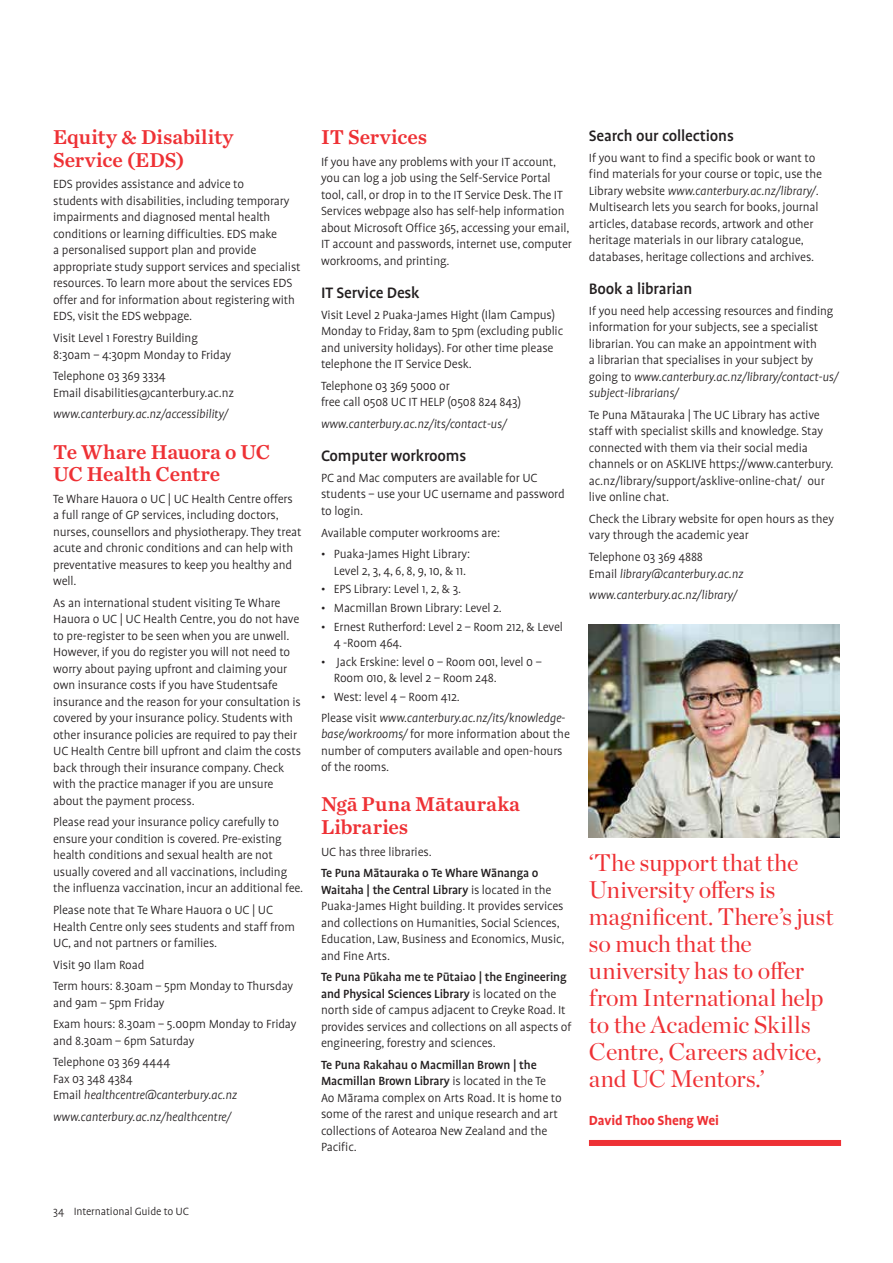
<style>
.page{position:relative;width:893px;height:1263px;background:#fff}
.page>*{position:absolute;margin:0;border:0;box-sizing:border-box;transform-origin:0 0}
.t1{font:24px/27px "Chronicle Display";letter-spacing:-.005em;color:#ee3135}
.t2{font:21px/22.5px "Chronicle Text G2 Semi";color:#ee3135}
.t3{font:500 17.25px "Profile Pro";letter-spacing:-.01em;color:#231f20}
.t4{font:700 15px "Profile Pro";letter-spacing:-.01em;color:#ee3135}
.t5{font:300 13.5px/16.5px "Profile Pro";letter-spacing:-.01em;color:#231f20}
.t6{font:italic 300 13.5px/16.5px "Profile Pro";letter-spacing:-.01em;color:#231f20}
.t7{font:300 12px "Profile Pro";letter-spacing:-.01em;color:#231f20}
.s1{font-style:normal}
.s2{font-style:italic}
.s3{font-weight:500}
</style>
<div class="page">
<img style="left:589px;top:625px;width:251px;height:212px">
<div style="left:589px;top:1140px;width:252px;height:6px;background:#ee3135"></div>
<h2 class="t2" style="left:53px;top:125px;width:182px">Equity &amp; Disability<br>Service (EDS)</h2>
<p class="t5" style="left:53px;top:177px;width:249px">EDS provides assistance and advice to<br>students with disabilities, including temporary impairments and diagnosed mental health conditions or learning difficulties. EDS make<br>a personalised support plan and provide appropriate study support services and specialist resources. To learn more about the services EDS offer and for information about registering with EDS, visit the EDS webpage.</p>
<p class="t5" style="left:53px;top:330px;width:180px">Visit Level 1 Forestry Building<br>8:30am – 4:30pm Monday to Friday</p>
<p class="t5" style="left:53px;top:368px;width:182px">Telephone 03 369 3334<br>Email disabilities@canterbury.ac.nz</p>
<p class="t6" style="left:53px;top:406px;width:176px">www.canterbury.ac.nz/accessibility/</p>
<h2 class="t2" style="left:53px;top:439px;width:219px">Te Whare Hauora o UC<br>UC Health Centre</h2>
<p class="t5" style="left:53px;top:491px;width:250px">Te Whare Hauora o UC | UC Health Centre offers a full range of GP services, including doctors, nurses, counsellors and physiotherapy. They treat acute and chronic conditions and can help with preventative measures to keep you healthy and well.</p>
<p class="t5" style="left:53px;top:595px;width:249px">As an international student visiting Te Whare Hauora o UC | UC Health Centre, you do not have to pre-register to be seen when you are unwell.<br>However, if you do register you will not need to worry about paying upfront and claiming your own insurance costs if you have Studentsafe insurance and the reason for your consultation is covered by your insurance policy. Students with other insurance policies are required to pay their UC Health Centre bill upfront and claim the costs back through their insurance company. Check with the practice manager if you are unsure about the payment process.</p>
<p class="t5" style="left:53px;top:815px;width:252px">Please read your insurance policy carefully to ensure your condition is covered. Pre-existing health conditions and sexual health are not usually covered and all vaccinations, including the influenza vaccination, incur an additional fee.</p>
<p class="t5" style="left:53px;top:902px;width:243px">Please note that Te Whare Hauora o UC | UC<br>Health Centre only sees students and staff from<br>UC, and not partners or families.</p>
<p class="t5" style="left:53px;top:954px;width:242px;line-height:21.6px">Visit 90 Ilam Road<br>Term hours: 8.30am – 5pm Monday to Thursday</p>
<p class="t5" style="left:53px;top:992px;width:245px;line-height:21.6px">and 9am – 5pm Friday<br>Exam hours: 8.30am – 5.00pm Monday to Friday</p>
<p class="t5" style="left:53px;top:1030px;width:143px;line-height:21.6px">and 8.30am – 6pm Saturday<br>Telephone 03 369 4444</p>
<p class="t6" style="left:53px;top:1071px;width:185px"><span class="s1">Fax 03 348 4384<br>Email</span> healthcentre@canterbury.ac.nz</p>
<p class="t6" style="left:53px;top:1109px;width:180px">www.canterbury.ac.nz/healthcentre/</p>
<h2 class="t2" style="left:321px;top:125px;width:108px">IT Services</h2>
<p class="t5" style="left:321px;top:154px;width:252px">If you have any problems with your IT account, you can log a job using the Self-Service Portal tool, call, or drop in to the IT Service Desk. The IT Services webpage also has self-help information about Microsoft Office 365, accessing your email, IT account and passwords, internet use, computer workrooms, and printing.</p>
<p class="t3" style="left:321px;top:283px;width:100px">IT Service Desk</p>
<p class="t5" style="left:321px;top:307px;width:244px">Visit Level 2 Puaka-James Hight (Ilam Campus)<br>Monday to Friday, 8am to 5pm (excluding public and university holidays). For other time please telephone the IT Service Desk.</p>
<p class="t5" style="left:321px;top:378px;width:201px">Telephone 03 369 5000 or<br>free call 0508 UC IT HELP (0508 824 843)</p>
<p class="t6" style="left:321px;top:416px;width:187px">www.canterbury.ac.nz/its/contact-us/</p>
<p class="t3" style="left:321px;top:446px;width:147px">Computer workrooms</p>
<p class="t5" style="left:321px;top:470px;width:245px">PC and Mac computers are available for UC students – use your UC username and password to login.</p>
<p class="t5" style="left:321px;top:525px;width:181px">Available computer workrooms are:</p>
<p class="t5" style="left:321px;top:546px;width:151px;text-align:right">• Puaka-James Hight Library:<br>Level 2, 3, 4, 6, 8, 9, 10, &amp; 11.</p>
<p class="t5" style="left:321px;top:581px;width:142px">• EPS Library: Level 1, 2, &amp; 3.</p>
<p class="t5" style="left:321px;top:600px;width:182px">• Macmillan Brown Library: Level 2.</p>
<p class="t5" style="left:334px;top:619px;width:231px;text-indent:-13px">• Ernest Rutherford: Level 2 – Room 212, &amp; Level<br>4 -Room 464.</p>
<p class="t5" style="left:334px;top:654px;width:210px;text-indent:-13px">• Jack Erskine: level 0 – Room 001, level 0 –<br>Room 010, &amp; level 2 – Room 248.</p>
<p class="t6" style="left:321px;top:687px;width:246px;line-height:20.7px"><span class="s1">• West: level 4 – Room 412.<br>Please visit</span> www.canterbury.ac.nz/its/knowledge-</p>
<p class="t5" style="left:321px;top:726px;width:250px"><span class="s2">base/workrooms/</span> for more information about the number of computers available and open-hours of the rooms.</p>
<h2 class="t2" style="left:321px;top:792px;width:200px">Ngā Puna Mātauraka<br>Libraries</h2>
<p class="t5" style="left:321px;top:844px;width:112px">UC has three libraries.</p>
<p class="t5" style="left:321px;top:865px;width:245px"><span class="s3">Te Puna Mātauraka o Te Whare Wānanga o Waitaha | the Central Library</span> is located in the Puaka-James Hight building. It provides services and collections on Humanities, Social Sciences, Education, Law, Business and Economics, Music, and Fine Arts.</p>
<p class="t5" style="left:321px;top:969px;width:252px"><span class="s3">Te Puna Pūkaha me te Pūtaiao | the Engineering and Physical Sciences Library</span> is located on the north side of campus adjacent to Creyke Road. It provides services and collections on all aspects of engineering, forestry and sciences.</p>
<p class="t5" style="left:321px;top:1057px;width:242px"><span class="s3">Te Puna Rakahau o Macmillan Brown | the Macmillan Brown Library</span> is located in the Te Ao Mārama complex on Arts Road. It is home to some of the rarest and unique research and art collections of Aotearoa New Zealand and the Pacific.</p>
<p class="t3" style="left:589px;top:126px;width:146px">Search our collections</p>
<p class="t5" style="left:589px;top:150px;width:235px">If you want to find a specific book or want to find materials for your course or topic, use the Library website <span class="s2">www.canterbury.ac.nz/library/</span>.<br>Multisearch lets you search for books, journal articles, database records, artwork and other heritage materials in our library catalogue, databases, heritage collections and archives.</p>
<p class="t3" style="left:589px;top:279px;width:105px">Book a librarian</p>
<p class="t5" style="left:589px;top:303px;width:251px">If you need help accessing resources and finding information for your subjects, see a specialist librarian. You can make an appointment with<br>a librarian that specialises in your subject by going to <span class="s2">www.canterbury.ac.nz/library/contact-us/ subject-librarians/</span></p>
<p class="t5" style="left:589px;top:407px;width:246px">Te Puna Mātauraka | The UC Library has active staff with specialist skills and knowledge. Stay connected with them via their social media channels or on ASKLIVE https://www.canterbury. ac.nz/library/support/asklive-online-chat/ our live online chat.</p>
<p class="t5" style="left:589px;top:511px;width:247px">Check the Library website for open hours as they vary through the academic year</p>
<p class="t6" style="left:589px;top:549px;width:156px"><span class="s1">Telephone 03 369 4888<br>Email</span> library@canterbury.ac.nz</p>
<p class="t6" style="left:589px;top:587px;width:150px">www.canterbury.ac.nz/library/</p>
<h1 class="t1" style="left:589px;top:848px;width:246px">‘The support that the<br>University offers is magnificent. There’s just so much that the university has to offer from International help to the Academic Skills<br>Centre, Careers advice, and UC Mentors.’</h1>
<p class="t4" style="left:589px;top:1112px;width:131px">David Thoo Sheng Wei</p>
<p class="t7" style="left:53px;top:1205px;width:137px">34 International Guide to UC</p>
</div>
